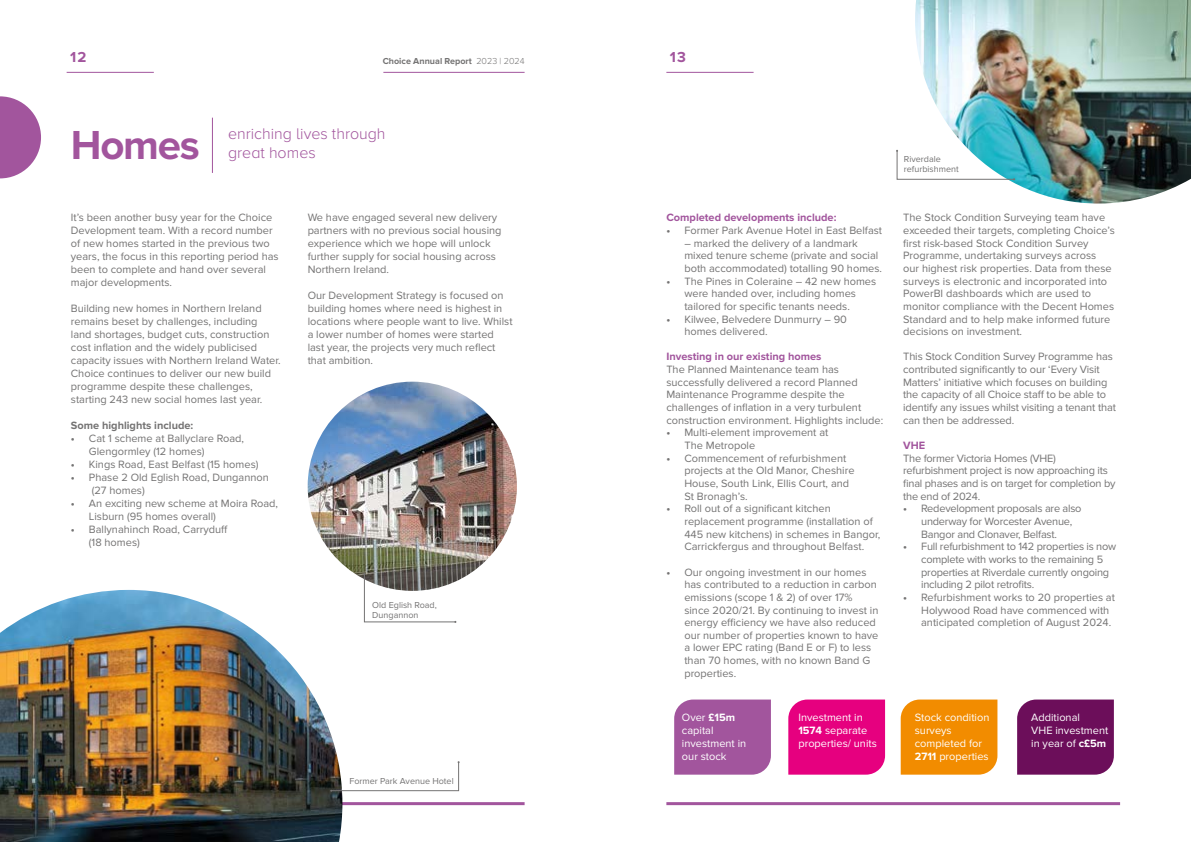
<style>
.page{position:relative;width:1191px;height:842px;background:#fff}
.page>*{position:absolute;margin:0;border:0;box-sizing:border-box;transform-origin:0 0}
.t1{font:700 42px "Proxima Nova";letter-spacing:-.03em;color:#a2559d}
.t2{font:300 16px "Proxima Nova A";color:#a2559d}
.t3{font:700 15px "Proxima Nova";color:#a2559d}
.t4{font:11px/13px "Proxima Nova";color:#747373}
.t5{font:11px/12.6px "Proxima Nova";letter-spacing:-.02em;color:#747373}
.t6{font:11px/13px "Proxima Nova";color:#fff}
.t7{font:700 11px "Proxima Nova";color:#a2559d}
.t8{font:700 11px "Proxima Nova";color:#747373}
.t9{font:9px/10px "Proxima Nova";color:#747373}
.t10{font:700 9px "Proxima Nova";color:#747373}
.s1{font-weight:300}
.s2{font-weight:700}
.s3{font-weight:700;color:#a2559d}
</style>
<div class="page">
<hr style="left:70px;top:802px;width:454px;height:3px;background:#a2559d">
<hr style="left:67px;top:72px;width:87px;height:1px;background:#a2559d">
<hr style="left:383px;top:72px;width:141px;height:1px;background:#a2559d">
<hr style="left:666px;top:802px;width:454px;height:3px;background:#a2559d">
<hr style="left:666px;top:72px;width:87px;height:1px;background:#a2559d">
<img style="left:0;top:590px;width:342px;height:252px">
<svg style="left:330px;top:761px;width:129px;height:31px"></svg>
<img style="left:308px;top:382px;width:209px;height:209px;border-radius:105px">
<svg style="left:363px;top:573px;width:93px;height:50px"></svg>
<hr style="left:212px;top:118px;width:1px;height:55px;background:#a2559d">
<svg style="left:0;top:96px;width:41px;height:82px"></svg>
<img style="left:915px;top:0;width:276px;height:204px">
<svg style="left:896px;top:150px;width:119px;height:30px"></svg>
<div style="left:900px;top:699px;width:97px;height:76px;background:#f28c00"></div>
<div style="left:674px;top:699px;width:97px;height:76px;background:#a2559d"></div>
<div style="left:788px;top:699px;width:97px;height:76px;background:#e6007f"></div>
<div style="left:1017px;top:699px;width:96px;height:76px;background:#6c0e5a"></div>
<h3 class="t3" style="left:70px;top:48px;width:18px">12</h3>
<p class="t1" style="left:71px;top:121px;width:130px">Homes</p>
<p class="t10" style="left:383px;top:56px;width:143px">Choice Annual Report <span class="s1">2023 | 2024</span></p>
<p class="t2" style="left:228px;top:124px;width:159px">enriching lives through</p>
<p class="t2" style="left:228px;top:143px;width:89px">great homes</p>
<p class="t4" style="left:71px;top:211px;width:209px">It’s been another busy year for the Choice Development team. With a record number of new homes started in the previous two years, the focus in this reporting period has been to complete and hand over several major developments.</p>
<p class="t4" style="left:71px;top:302px;width:211px">Building new homes in Northern Ireland remains beset by challenges, including land shortages, budget cuts, construction cost inflation and the widely publicised capacity issues with Northern Ireland Water.<br>Choice continues to deliver our new build programme despite these challenges, starting 243 new social homes last year.</p>
<p class="t8" style="left:71px;top:419px;width:124px">Some highlights include:</p>
<p class="t4" style="left:89px;top:432px;width:157px;text-indent:-18px"><span class="s2">•</span> Cat 1 scheme at Ballyclare Road,<br>Glengormley (12 homes)</p>
<p class="t4" style="left:71px;top:458px;width:189px"><span class="s2">•</span> Kings Road, East Belfast (15 homes)</p>
<p class="t4" style="left:92px;top:471px;width:179px;text-indent:-21px"><span class="s2">•</span> Phase 2 Old Eglish Road, Dungannon (27 homes)</p>
<p class="t4" style="left:89px;top:497px;width:191px;text-indent:-18px"><span class="s2">•</span> An exciting new scheme at Moira Road,<br>Lisburn (95 homes overall)</p>
<p class="t4" style="left:89px;top:523px;width:140px;text-indent:-18px"><span class="s2">•</span> Ballynahinch Road, Carryduff (18 homes)</p>
<p class="t4" style="left:308px;top:211px;width:195px">We have engaged several new delivery partners with no previous social housing experience which we hope will unlock further supply for social housing across Northern Ireland.</p>
<p class="t4" style="left:308px;top:289px;width:206px">Our Development Strategy is focused on building homes where need is highest in locations where people want to live. Whilst a lower number of homes were started last year, the projects very much reflect that ambition.</p>
<p class="t9" style="left:372px;top:600px;width:66px">Old Eglish Road,<br>Dungannon</p>
<p class="t9" style="left:349px;top:776px;width:106px">Former Park Avenue Hotel</p>
<h3 class="t3" style="left:670px;top:48px;width:18px">13</h3>
<p class="t7" style="left:666px;top:211px;width:172px">Completed developments include:</p>
<p class="t4" style="left:666px;top:224px;width:217px"><span class="s2">•</span> Former Park Avenue Hotel in East Belfast</p>
<p class="t4" style="left:684px;top:237px;width:199px;line-height:12.6px">– marked the delivery of a landmark mixed tenure scheme (private and social both accommodated) totalling 90 homes.</p>
<p class="t4" style="left:684px;top:275px;width:193px;line-height:12.6px;text-indent:-18px"><span class="s2">•</span> The Pines in Coleraine – 42 new homes were handed over, including homes tailored for specific tenants needs.</p>
<p class="t4" style="left:684px;top:313px;width:164px;line-height:12.6px;text-indent:-18px"><span class="s2">•</span> Kilwee, Belvedere Dunmurry – 90 homes delivered.</p>
<p class="t7" style="left:666px;top:350px;width:157px">Investing in our existing homes</p>
<p class="t4" style="left:666px;top:363px;width:218px;line-height:12.7px">The Planned Maintenance team has successfully delivered a record Planned Maintenance Programme despite the challenges of inflation in a very turbulent construction environment. Highlights include:</p>
<p class="t4" style="left:684px;top:426px;width:145px;line-height:12.7px;text-indent:-18px"><span class="s2">•</span> Multi-element improvement at<br>The Metropole</p>
<p class="t4" style="left:684px;top:452px;width:172px;line-height:12.6px;text-indent:-18px"><span class="s2">•</span> Commencement of refurbishment projects at the Old Manor, Cheshire<br>House, South Link, Ellis Court, and<br>St Bronagh’s.</p>
<p class="t4" style="left:684px;top:502px;width:197px;line-height:12.7px;text-indent:-18px"><span class="s2">•</span> Roll out of a significant kitchen replacement programme (installation of 445 new kitchens) in schemes in Bangor, Carrickfergus and throughout Belfast.</p>
<p class="t4" style="left:684px;top:566px;width:196px;line-height:12.7px;text-indent:-18px"><span class="s2">•</span> Our ongoing investment in our homes has contributed to a reduction in carbon emissions (scope 1 &amp; 2) of over 17% since 2020/21. By continuing to invest in energy efficiency we have also reduced our number of properties known to have a lower EPC rating (Band E or F) to less than 70 homes, with no known Band G properties.</p>
<p class="t9" style="left:904px;top:154px;width:56px">Riverdale refurbishment</p>
<p class="t4" style="left:903px;top:211px;width:213px;line-height:12.6px">The Stock Condition Surveying team have exceeded their targets, completing Choice’s first risk-based Stock Condition Survey Programme, undertaking surveys across our highest risk properties. Data from these surveys is electronic and incorporated into PowerBI dashboards which are used to monitor compliance with the Decent Homes Standard and to help make informed future decisions on investment.</p>
<p class="t4" style="left:903px;top:351px;width:214px;line-height:12.6px">This Stock Condition Survey Programme has contributed significantly to our ‘Every Visit Matters’ initiative which focuses on building the capacity of all Choice staff to be able to identify any issues whilst visiting a tenant that can then be addressed.</p>
<p class="t5" style="left:903px;top:439px;width:214px"><span class="s3">VHE<br></span>The former Victoria Homes (VHE) refurbishment project is now approaching its final phases and is on target for completion by the end of 2024.</p>
<p class="t5" style="left:921px;top:502px;width:162px;text-indent:-18px"><span class="s2">•</span> Redevelopment proposals are also underway for Worcester Avenue,<br>Bangor and Clonaver, Belfast.</p>
<p class="t5" style="left:921px;top:540px;width:197px;text-indent:-18px"><span class="s2">•</span> Full refurbishment to 142 properties is now complete with works to the remaining 5 properties at Riverdale currently ongoing including 2 pilot retrofits.</p>
<p class="t4" style="left:921px;top:591px;width:195px;line-height:12.7px;text-indent:-18px"><span class="s2">•</span> Refurbishment works to 20 properties at<br>Holywood Road have commenced with anticipated completion of August 2024.</p>
<p class="t6" style="left:682px;top:711px;width:66px">Over <span class="s2">£15m </span>capital investment in our stock</p>
<p class="t6" style="left:798px;top:711px;width:80px">Investment in<br><span class="s2">1574</span> separate properties/ units</p>
<p class="t6" style="left:915px;top:711px;width:76px">Stock condition surveys completed for<br><span class="s2">2711</span> properties</p>
<p class="t6" style="left:1031px;top:711px;width:79px">Additional<br>VHE investment in year of <span class="s2">c£5m</span></p>
</div>
